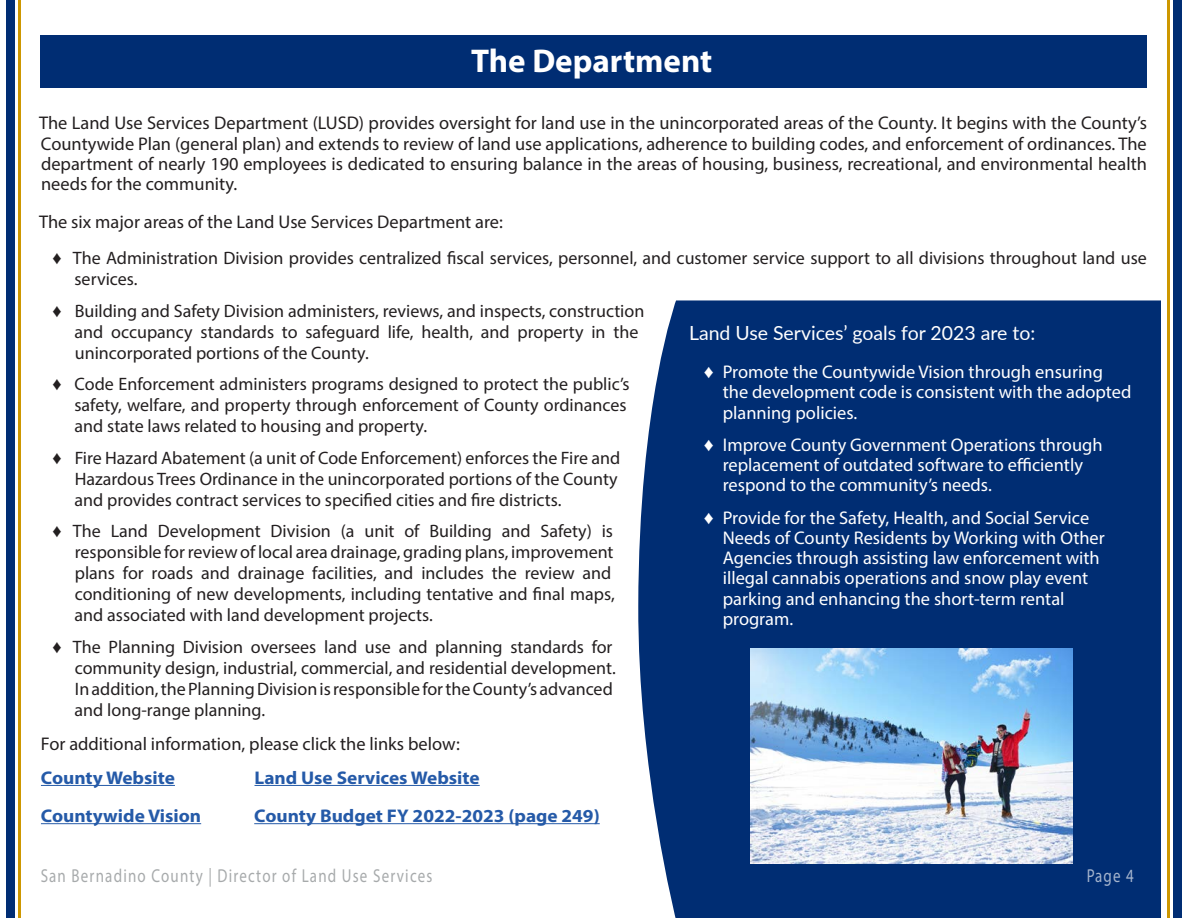
<style>
.page{position:relative;width:1188px;height:918px;background:#fff}
.page>*{position:absolute;margin:0;border:0;box-sizing:border-box;transform-origin:0 0}
.RA_Major_Heading{font:700 33px "Myriad Pro";color:#fff}
.Normal_white{font:19.5px "Lato";color:#fff}
.t1{font:18.75px "Myriad Pro";letter-spacing:.08em;color:#777c7e;scale:.8 1}
.t2{font:18.75px "Myriad Pro";color:#fff;scale:.8 1}
.t3{font:18.3px/20.2px "Myriad Pro";color:#231f20;text-align:justify}
.t4{font:18.3px/20.2px "Myriad Pro";color:#fff}
.t5{font:700 18.3px "Myriad Pro";color:#255aa8;scale:1.05 1}
.t6{font:18px/21px "Myriad Pro";color:#231f20}
.s1{font-family:"Franklin Gothic"}
</style>
<div class="page">
<div style="left:638px;top:300px;width:523px;height:618px;background:#002d73"></div>
<img style="left:750px;top:649px;width:323px;height:215px">
<div style="left:40px;top:35px;width:1108px;height:54px;background:#002d73"></div>
<div style="left:37px;top:88px;width:1114px;height:28px;background:#fff"></div>
<div style="left:6px;top:0;width:9px;height:918px;background:#002d73"></div>
<div style="left:16px;top:0;width:5px;height:918px;background:#cd9700"></div>
<hr style="left:15px;top:0;width:3px;height:918px;background:#fff">
<div style="left:1173px;top:0;width:9px;height:918px;background:#002d73"></div>
<div style="left:1167px;top:0;width:5px;height:918px;background:#cd9700"></div>
<hr style="left:1170px;top:0;width:3px;height:918px;background:#fff">
<hr style="left:41px;top:785px;width:134px;height:1px;background:#255aa8">
<hr style="left:41px;top:823px;width:160px;height:1px;background:#255aa8">
<hr style="left:255px;top:785px;width:225px;height:1px;background:#255aa8">
<hr style="left:254px;top:823px;width:346px;height:1px;background:#255aa8">
<p class="RA_Major_Heading" style="left:471px;top:39px;width:243px">The Department</p>
<p class="t3" style="left:39px;top:113px;width:1110px">The Land Use Services Department (LUSD) provides oversight for land use in the unincorporated areas of the County. It begins with the County’s Countywide Plan (general plan) and extends to review of land use applications, adherence to building codes, and enforcement of ordinances. The department of nearly 190 employees is dedicated to ensuring balance in the areas of housing, business, recreational, and environmental health needs for the community.</p>
<p class="t3" style="left:39px;top:212px;width:465px">The six major areas of the Land Use Services Department are:</p>
<p class="t6" style="left:75px;top:247px;width:1074px;text-indent:-23px"><span class="s1">♦</span> The Administration Division provides centralized fiscal services, personnel, and customer service support to all divisions throughout land use services.</p>
<p class="t6" style="left:75px;top:300px;width:571px;text-indent:-23px"><span class="s1">♦</span> Building and Safety Division administers, reviews, and inspects, construction and occupancy standards to safeguard life, health, and property in the unincorporated portions of the County.</p>
<p class="t6" style="left:75px;top:373px;width:557px;text-indent:-23px"><span class="s1">♦</span> Code Enforcement administers programs designed to protect the public’s safety, welfare, and property through enforcement of County ordinances and state laws related to housing and property.</p>
<p class="t6" style="left:75px;top:447px;width:547px;text-indent:-23px"><span class="s1">♦</span> Fire Hazard Abatement (a unit of Code Enforcement) enforces the Fire and<br>Hazardous Trees Ordinance in the unincorporated portions of the County and provides contract services to specified cities and fire districts.</p>
<p class="t6" style="left:75px;top:520px;width:542px;text-indent:-23px"><span class="s1">♦</span> The Land Development Division (a unit of Building and Safety) is responsible for review of local area drainage, grading plans, improvement plans for roads and drainage facilities, and includes the review and conditioning of new developments, including tentative and final maps, and associated with land development projects.</p>
<p class="t6" style="left:75px;top:636px;width:543px;text-indent:-23px"><span class="s1">♦</span> The Planning Division oversees land use and planning standards for community design, industrial, commercial, and residential development.<br>In addition, the Planning Division is responsible for the County’s advanced and long-range planning.</p>
<p class="t3" style="left:41px;top:733px;width:420px">For additional information, please click the links below:</p>
<p class="Normal_white" style="left:689px;top:319px;width:348px">Land Use Services’ goals for 2023 are to:</p>
<p class="t4" style="left:723px;top:362px;width:410px;text-indent:-20px"><span class="s1">♦</span> Promote the Countywide Vision through ensuring the development code is consistent with the adopted planning policies.</p>
<p class="t4" style="left:723px;top:434px;width:381px;text-indent:-20px"><span class="s1">♦</span> Improve County Government Operations through replacement of outdated software to efficiently respond to the community’s needs.</p>
<p class="t4" style="left:723px;top:507px;width:384px;text-indent:-20px"><span class="s1">♦</span> Provide for the Safety, Health, and Social Service Needs of County Residents by Working with Other Agencies through assisting law enforcement with illegal cannabis operations and snow play event parking and enhancing the short-term rental program.</p>
<p class="t5" style="left:41px;top:766px;width:129px">County Website</p>
<p class="t5" style="left:41px;top:804px;width:154px">Countywide Vision</p>
<p class="t5" style="left:255px;top:766px;width:216px">Land Use Services Website</p>
<p class="t5" style="left:254px;top:804px;width:331px">County Budget FY 2022-2023 (page 249)</p>
<p class="t1" style="left:40px;top:864px;width:492px">San Bernadino County | Director of Land Use Services</p>
<p class="t2" style="left:1086px;top:864px;width:61px">Page 4</p>
</div>
